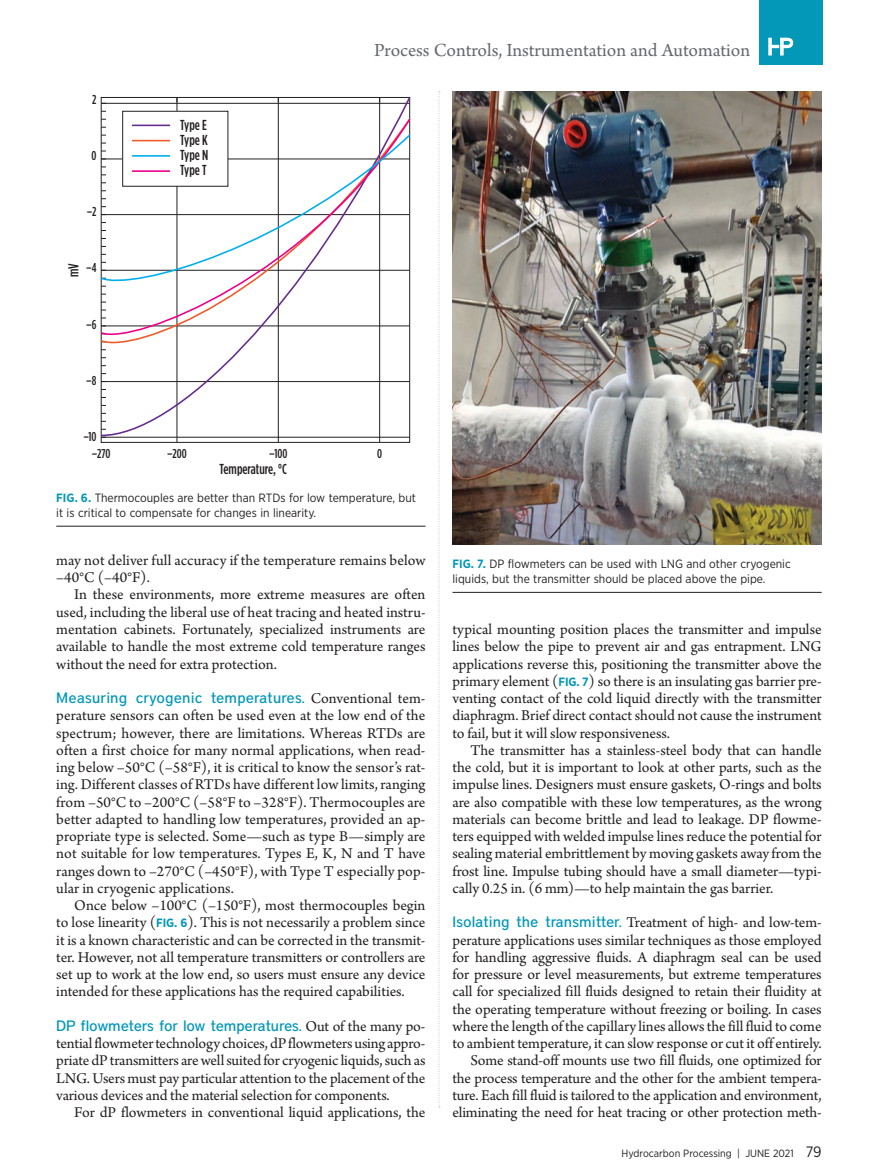
<style>
.page{position:relative;width:878px;height:1175px;background:#fff}
.page>*{position:absolute;margin:0;border:0;box-sizing:border-box;transform-origin:0 0}
.t1{font:19.5px "Arno Pro";letter-spacing:-.005em;color:#65696e}
.t2{font:15.75px/17.2px "Arno Pro";letter-spacing:-.005em;color:#231f20;text-align:justify}
.t3{font:500 15px "District";letter-spacing:-.01em;color:#0397b8}
.t4{font:500 14.4px/15.3px "Gotham Condensed";color:#231f20;text-align:justify}
.t5{font:500 12.9px/17.2px "Gotham Condensed";color:#231f20}
.t6{font:12px/15px "Gotham Narrow";color:#231f20}
.t7{font:10.5px "Gotham Narrow";color:#231f20}
.s1{font-weight:700;color:#0397b8}
.s2{font-family:"Arno Pro";font-weight:400;font-size:15.75px;color:#231f20}
.s3{font-family:"Gotham Narrow";font-weight:700;font-size:12px;color:#0397b8}
.s4{font-family:"District";font-weight:500;font-size:15px;color:#0397b8}
.s5{font-size:15px}
</style>
<div class="page">
<div style="left:759px;top:0;width:63px;height:64px;background:#0397b8"></div>
<svg style="left:768px;top:38px;width:25px;height:18px"></svg>
<svg style="left:438px;top:92px;width:2px;height:1015px"></svg>
<img style="left:452px;top:92px;width:369px;height:453px">
<hr style="left:452px;top:592px;width:369px;height:1px;background:#231f20">
<hr style="left:101px;top:437px;width:308px;height:1px;background:#231f20">
<hr style="left:177px;top:97px;width:1px;height:345px;background:#231f20">
<hr style="left:278px;top:97px;width:1px;height:345px;background:#231f20">
<hr style="left:379px;top:97px;width:1px;height:345px;background:#231f20">
<svg style="left:100px;top:97px;width:311px;height:340px"></svg>
<svg style="left:100px;top:117px;width:311px;height:229px"></svg>
<svg style="left:100px;top:133px;width:311px;height:158px"></svg>
<div style="left:123px;top:111px;width:105px;height:75px;background:#fff"></div>
<div style="left:122px;top:111px;width:106px;height:76px;border:1px solid #231f20"></div>
<hr style="left:132px;top:125px;width:38px;height:1px;background:#662d91">
<hr style="left:132px;top:140px;width:38px;height:1px;background:#f15a29">
<hr style="left:132px;top:155px;width:38px;height:2px;background:#00aeef">
<hr style="left:132px;top:170px;width:38px;height:2px;background:#ec008c">
<hr style="left:56px;top:526px;width:369px;height:1px;background:#231f20">
<p class="t5" style="left:92px;top:91px;width:6px">2</p>
<p class="t5" style="left:91px;top:147px;width:6px">0</p>
<p class="t5" style="left:87px;top:203px;width:11px">–2</p>
<p class="t4" style="left:66px;top:277px;width:15px;rotate:-90deg">mV</p>
<p class="t5" style="left:86px;top:259px;width:12px">–4</p>
<p class="t5" style="left:86px;top:315px;width:12px">–6</p>
<p class="t5" style="left:86px;top:371px;width:12px">–8</p>
<p class="t4" style="left:180px;top:117px;width:30px">Type E Type K Type N Type T</p>
<p class="t1" style="left:374px;top:39px;width:377px">Process Controls, Instrumentation and Automation</p>
<p class="t5" style="left:92px;top:427px;width:20px;text-indent:-8px">–10 –270</p>
<p class="t5" style="left:167px;top:444px;width:21px">–200</p>
<p class="t5" style="left:269px;top:444px;width:20px">–100</p>
<p class="t5" style="left:377px;top:444px;width:6px">0</p>
<p class="t6" style="left:56px;top:490px;width:361px"><span class="s1">FIG. 6.</span> Thermocouples are better than RTDs for low temperature, but it is critical to compensate for changes in linearity.</p>
<p class="t4" style="left:220px;top:461px;width:69px">Temperature, °C</p>
<p class="t2" style="left:56px;top:552px;width:371px">may not deliver full accuracy if the temperature remains below –40°C (–40°F).</p>
<p class="t2" style="left:56px;top:587px;width:371px;text-indent:18px">In these environments, more extreme measures are often used, including the liberal use of heat tracing and heated instru&shy;mentation cabinets. Fortunately, specialized instruments are available to handle the most extreme cold temperature ranges without the need for extra protection.</p>
<p class="t3" style="left:56px;top:689px;width:371px">Measuring cryogenic temperatures. <span class="s2">Conventional tem-</span></p>
<p class="t2" style="left:56px;top:707px;width:371px">perature sensors can often be used even at the low end of the spectrum; however, there are limitations. Whereas RTDs are often a first choice for many normal applications, when read&shy;ing below –50°C (–58°F), it is critical to know the sensor’s rat&shy;ing. Different classes of RTDs have different low limits, ranging from –50°C to –200°C (–58°F to –328°F). Thermocouples are better adapted to handling low temperatures, provided an ap&shy;propriate type is selected. Some—such as type B—simply are not suitable for low temperatures. Types E, K, N and T have ranges down to –270°C (–450°F), with Type T especially pop&shy;ular in cryogenic applications.</p>
<p class="t2" style="left:56px;top:897px;width:371px;text-indent:18px">Once below –100°C (–150°F), most thermocouples begin to lose linearity (<span class="s3">FIG. 6</span>). This is not necessarily a problem since it is a known characteristic and can be corrected in the transmit&shy;ter. However, not all temperature transmitters or controllers are set up to work at the low end, so users must ensure any device intended for these applications has the required capabilities.</p>
<p class="t3" style="left:56px;top:1016px;width:371px">DP flowmeters for low temperatures. <span class="s2">Out of the many po-</span></p>
<p class="t2" style="left:56px;top:1035px;width:371px">tential flowmeter technology choices, dP flowmeters using appro&shy;priate dP transmitters are well suited for cryogenic liquids, such as LNG. Users must pay particular attention to the placement of the various devices and the material selection for components.</p>
<p class="t2" style="left:74px;top:1104px;width:352px">For dP flowmeters in conventional liquid applications, the</p>
<p class="t6" style="left:452px;top:556px;width:340px"><span class="s1">FIG. 7.</span> DP flowmeters can be used with LNG and other cryogenic liquids, but the transmitter should be placed above the pipe.</p>
<p class="t2" style="left:452px;top:621px;width:371px">typical mounting position places the transmitter and impulse lines below the pipe to prevent air and gas entrapment. LNG applications reverse this, positioning the transmitter above the primary element (<span class="s3">FIG. 7</span>) so there is an insulating gas barrier pre&shy;venting contact of the cold liquid directly with the transmitter diaphragm. Brief direct contact should not cause the instrument to fail, but it will slow responsiveness.</p>
<p class="t2" style="left:452px;top:742px;width:371px;text-indent:18px">The transmitter has a stainless-steel body that can handle the cold, but it is important to look at other parts, such as the impulse lines. Designers must ensure gaskets, O-rings and bolts are also compatible with these low temperatures, as the wrong materials can become brittle and lead to leakage. DP flowme&shy;ters equipped with welded impulse lines reduce the potential for sealing material embrittlement by moving gaskets away from the frost line. Impulse tubing should have a small diameter—typi&shy;cally 0.25 in. (6 mm)—to help maintain the gas barrier.</p>
<p class="t2" style="left:452px;top:914px;width:371px;text-align:right"><span class="s4">Isolating the transmitter.</span> Treatment of high- and low-tem&shy;perature applications uses similar techniques as those employed for handling aggressive fluids. A diaphragm seal can be used for pressure or level measurements, but extreme temperatures call for specialized fill fluids designed to retain their fluidity at the operating temperature without freezing or boiling. In cases where the length of the capillary lines allows the fill fluid to come to ambient temperature, it can slow response or cut it off entirely.<br>Some stand-off mounts use two fill fluids, one optimized for the process temperature and the other for the ambient tempera&shy;ture. Each fill fluid is tailored to the application and environment, eliminating the need for heat tracing or other protection meth-</p>
<p class="t7" style="left:621px;top:1146px;width:202px">Hydrocarbon Processing | JUNE 2021 <span class="s5">79</span></p>
</div>
